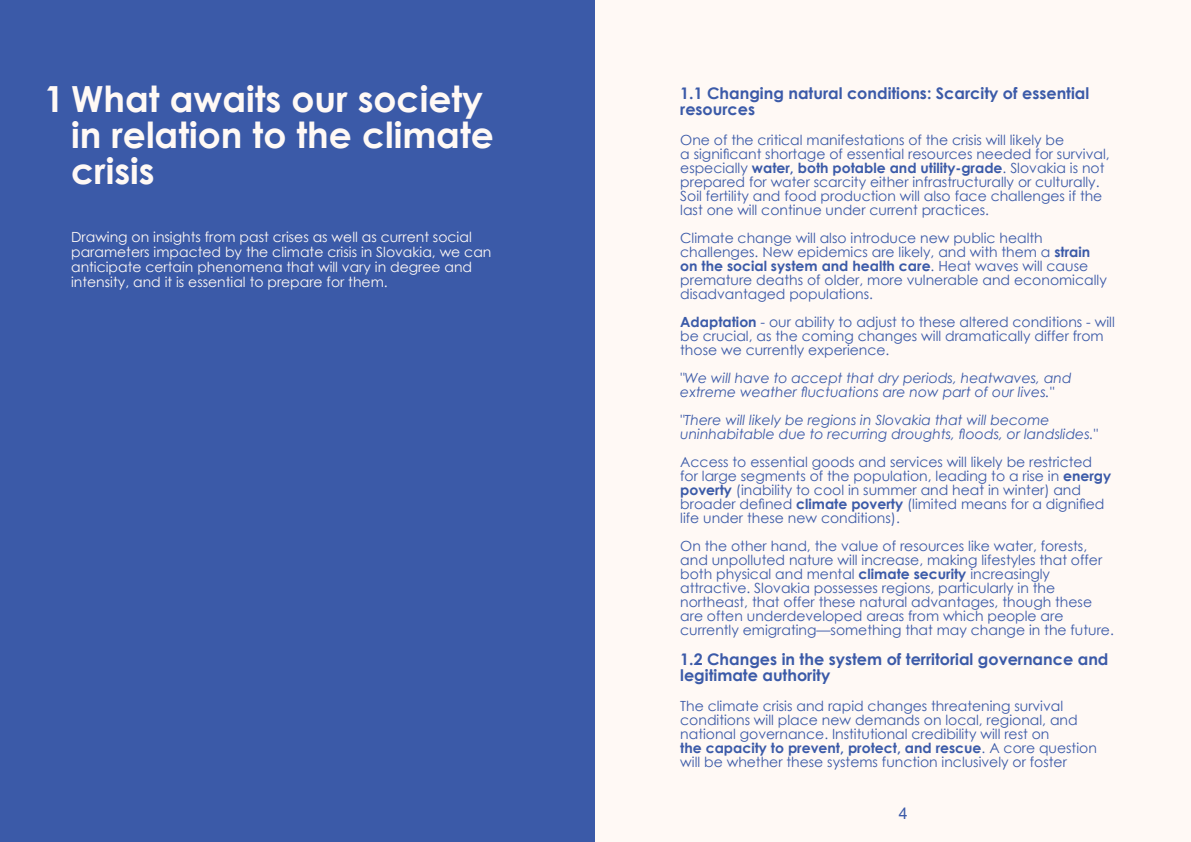
<style>
.page{position:relative;width:1191px;height:842px;background:#fff}
.page>*{position:absolute;margin:0;border:0;box-sizing:border-box;transform-origin:0 0}
.t1{font:700 36px/36px "Century Gothic";color:#fff9f5}
.t2{font:700 16px/16px "Century Gothic";color:#3b5aa8}
.t3{font:16px "Arial";color:#3b5aa8}
.t4{font:14px/14px "Century Gothic";color:#3b5aa8}
.t5{font:italic 14px/14px "Century Gothic";color:#3b5aa8}
.t6{font:14px/15px "Century Gothic";color:#fff9f5}
.s1{font-weight:700}
.s2{font-style:normal}
</style>
<div class="page">
<div style="left:0;top:0;width:595px;height:842px;background:#3b5aa8"></div>
<div style="left:595px;top:0;width:596px;height:842px;background:#fff9f5"></div>
<h1 class="t1" style="left:71px;top:84px;width:424px;text-indent:-27px">1 What awaits our society in relation to the climate crisis</h1>
<p class="t6" style="left:71px;top:231px;width:422px">Drawing on insights from past crises as well as current social parameters impacted by the climate crisis in Slovakia, we can anticipate certain phenomena that will vary in degree and intensity, and it is essential to prepare for them.</p>
<p class="t2" style="left:680px;top:86px;width:410px">1.1 Changing natural conditions: Scarcity of essential resources</p>
<p class="t4" style="left:680px;top:134px;width:431px">One of the critical manifestations of the crisis will likely be<br>a significant shortage of essential resources needed for survival, especially <span class="s1">water, both potable and utility-grade</span>. Slovakia is not prepared for water scarcity either infrastructurally or culturally.<br>Soil fertility and food production will also face challenges if the last one will continue under current practices.</p>
<p class="t4" style="left:680px;top:232px;width:428px">Climate change will also introduce new public health challenges. New epidemics are likely, and with them a <span class="s1">strain on the social system and health care</span>. Heat waves will cause premature deaths of older, more vulnerable and economically disadvantaged populations.</p>
<p class="t4" style="left:680px;top:316px;width:436px"><span class="s1">Adaptation</span> - our ability to adjust to these altered conditions - will be crucial, as the coming changes will dramatically differ from those we currently experience.</p>
<p class="t5" style="left:680px;top:372px;width:393px">"We will have to accept that dry periods, heatwaves, and extreme weather fluctuations are now part of our lives."</p>
<p class="t5" style="left:680px;top:414px;width:419px">"There will likely be regions in Slovakia that will become uninhabitable due to recurring droughts, floods, or landslides.<span class="s2">"</span></p>
<p class="t4" style="left:680px;top:456px;width:432px">Access to essential goods and services will likely be restricted for large segments of the population, leading to a rise in <span class="s1">energy poverty</span> (inability to cool in summer and heat in winter) and broader defined <span class="s1">climate poverty</span> (limited means for a dignified life under these new conditions).</p>
<p class="t4" style="left:680px;top:540px;width:435px">On the other hand, the value of resources like water, forests, and unpolluted nature will increase, making lifestyles that offer both physical and mental <span class="s1">climate security</span> increasingly attractive. Slovakia possesses regions, particularly in the northeast, that offer these natural advantages, though these are often underdeveloped areas from which people are currently emigrating—something that may change in the future.</p>
<p class="t2" style="left:680px;top:652px;width:430px">1.2 Changes in the system of territorial governance and legitimate authority</p>
<p class="t4" style="left:680px;top:700px;width:418px">The climate crisis and rapid changes threatening survival conditions will place new demands on local, regional, and national governance. Institutional credibility will rest on<br><span class="s1">the capacity to prevent, protect, and rescue</span>. A core question will be whether these systems function inclusively or foster</p>
<p class="t3" style="left:899px;top:807px;width:10px">4</p>
</div>
